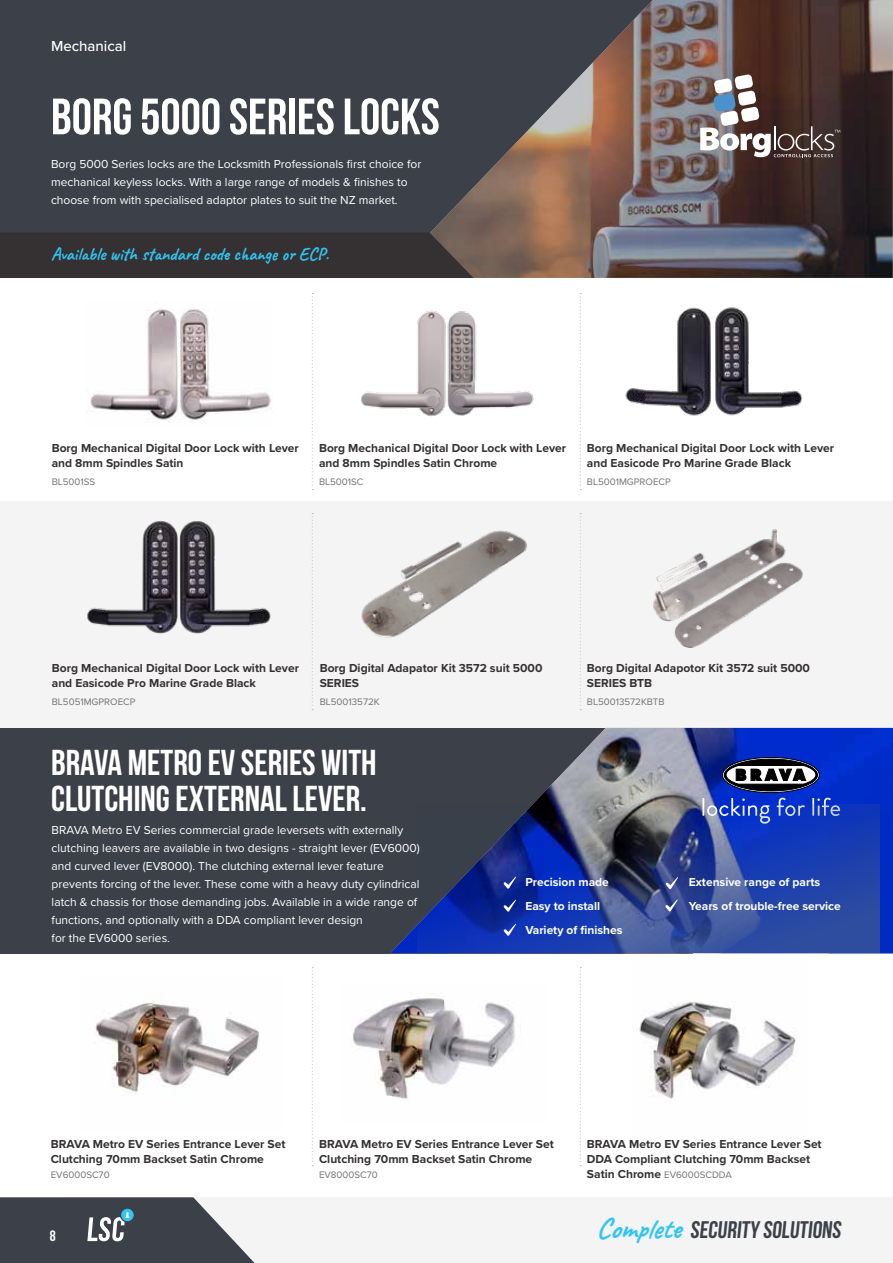
<style>
.page{position:relative;width:893px;height:1263px;background:#fff}
.page>*{position:absolute;margin:0;border:0;box-sizing:border-box;transform-origin:0 0}
.t1{font:700 51px "Bebas Neue";color:#fff}
.t2{font:700 36px/36px "Bebas Neue";color:#fff}
.t3{font:700 24px "Bebas Neue";color:#3b4049}
.t4{font:700 18px "Caveat";color:#32c5f4}
.t5{font:500 15px "Proxima Nova";color:#fff}
.t6{font:700 15px "Bebas Neue";color:#fff}
.t7{font:700 12px/15px "Proxima Nova";color:#353132}
.t8{font:12px/18px "Proxima Nova";color:#fff}
.t9{font:700 12px/24px "Proxima Nova";color:#fff}
.t10{font:9.75px "Proxima Nova";color:#727272}
.s1{font-weight:400;font-size:9.75px;color:#727272}
.s2{font-family:"Caveat";font-size:28.5px;color:#32c5f4}
</style>
<div class="page">
<div style="left:63px;top:1197px;width:830px;height:66px;background:#f4f4f4"></div>
<svg style="left:0;top:1197px;width:255px;height:66px"></svg>
<div style="left:0;top:502px;width:892px;height:227px;background:#f4f4f4"></div>
<div style="left:0;top:728px;width:692px;height:225px;background:#3b4049"></div>
<img style="left:390px;top:728px;width:503px;height:225px">
<svg style="left:722px;top:757px;width:97px;height:36px"></svg>
<div style="left:722px;top:757px;width:97px;height:36px;border:1px solid #000;border-radius:50%"></div>
<div style="left:724px;top:759px;width:93px;height:32px;background:#000;border-radius:50%"></div>
<div style="left:724px;top:759px;width:94px;height:32px;border:1px solid #000;border-radius:50%"></div>
<svg style="left:726px;top:765px;width:90px;height:19px"></svg>
<svg style="left:702px;top:798px;width:68px;height:6px"></svg>
<svg style="left:777px;top:798px;width:28px;height:6px"></svg>
<svg style="left:812px;top:798px;width:28px;height:6px"></svg>
<img style="left:625px;top:307px;width:177px;height:109px">
<img style="left:87px;top:521px;width:184px;height:113px">
<img style="left:361px;top:530px;width:166px;height:108px">
<img style="left:653px;top:529px;width:150px;height:119px">
<img style="left:90px;top:309px;width:181px;height:113px">
<img style="left:361px;top:310px;width:173px;height:107px">
<svg style="left:580px;top:967px;width:1px;height:199px"></svg>
<svg style="left:312px;top:967px;width:1px;height:199px"></svg>
<img style="left:417px;top:804px;width:462px;height:148px">
<svg style="left:503px;top:877px;width:13px;height:12px"></svg>
<svg style="left:504px;top:924px;width:12px;height:12px"></svg>
<svg style="left:666px;top:877px;width:12px;height:12px"></svg>
<svg style="left:503px;top:900px;width:13px;height:12px"></svg>
<svg style="left:665px;top:899px;width:13px;height:13px"></svg>
<svg style="left:580px;top:513px;width:1px;height:197px"></svg>
<svg style="left:580px;top:293px;width:1px;height:197px"></svg>
<svg style="left:312px;top:513px;width:1px;height:197px"></svg>
<svg style="left:312px;top:293px;width:1px;height:197px"></svg>
<div style="left:0;top:0;width:892px;height:277px;background:#3b4049"></div>
<img style="left:387px;top:0;width:506px;height:278px">
<div style="left:0;top:233px;width:474px;height:45px;background:#353132"></div>
<img style="left:95px;top:1002px;width:164px;height:91px">
<img style="left:353px;top:996px;width:162px;height:104px">
<img style="left:639px;top:1001px;width:158px;height:98px">
<svg style="left:700px;top:74px;width:140px;height:83px"></svg>
<p class="t5" style="left:51px;top:35px;width:77px">Mechanical</p>
<h1 class="t1" style="left:51px;top:89px;width:390px">BORG 5000 SERIES LOCKS</h1>
<p class="t8" style="left:51px;top:154px;width:372px">Borg 5000 Series locks are the Locksmith Professionals first choice for mechanical keyless locks. With a large range of models &amp; finishes to choose from with specialised adaptor plates to suit the NZ market.</p>
<h3 class="t4" style="left:51px;top:243px;width:279px">Available with standard code change or ECP.</h3>
<p class="t7" style="left:52px;top:440px;width:249px">Borg Mechanical Digital Door Lock with Lever and 8mm Spindles Satin</p>
<p class="t10" style="left:52px;top:474px;width:45px">BL5001SS</p>
<p class="t7" style="left:319px;top:440px;width:249px">Borg Mechanical Digital Door Lock with Lever and 8mm Spindles Satin Chrome</p>
<p class="t10" style="left:319px;top:474px;width:46px">BL5001SC</p>
<p class="t7" style="left:587px;top:440px;width:249px">Borg Mechanical Digital Door Lock with Lever and Easicode Pro Marine Grade Black</p>
<p class="t10" style="left:587px;top:474px;width:85px">BL5001MGPROECP</p>
<p class="t7" style="left:52px;top:661px;width:249px">Borg Mechanical Digital Door Lock with Lever and Easicode Pro Marine Grade Black</p>
<p class="t10" style="left:52px;top:695px;width:85px">BL5051MGPROECP</p>
<p class="t7" style="left:320px;top:661px;width:224px">Borg Digital Adapator Kit 3572 suit 5000<br>SERIES</p>
<p class="t10" style="left:320px;top:695px;width:61px">BL50013572K</p>
<p class="t7" style="left:587px;top:661px;width:225px">Borg Digital Adapotor Kit 3572 suit 5000<br>SERIES BTB</p>
<p class="t10" style="left:587px;top:695px;width:79px">BL50013572KBTB</p>
<h2 class="t2" style="left:51px;top:744px;width:327px">BRAVA METRO EV SERIES WITH<br>CLUTCHING EXTERNAL LEVER.</h2>
<p class="t8" style="left:52px;top:820px;width:370px">BRAVA Metro EV Series commercial grade leversets with externally clutching leavers are available in two designs - straight lever (EV6000) and curved lever (EV8000). The clutching external lever feature prevents forcing of the lever. These come with a heavy duty cylindrical latch &amp; chassis for those demanding jobs. Available in a wide range of functions, and optionally with a DDA compliant lever design<br>for the EV6000 series.</p>
<p class="t9" style="left:525px;top:870px;width:99px">Precision made<br>Easy to install<br>Variety of finishes</p>
<p class="t9" style="left:689px;top:869px;width:154px">Extensive range of parts<br>Years of trouble-free service</p>
<p class="t7" style="left:51px;top:1137px;width:236px;line-height:14.4px">BRAVA Metro EV Series Entrance Lever Set<br>Clutching 70mm Backset Satin Chrome</p>
<p class="t10" style="left:51px;top:1167px;width:60px">EV6000SC70</p>
<p class="t6" style="left:50px;top:1228px;width:7px">8</p>
<p class="t7" style="left:319px;top:1137px;width:236px;line-height:14.4px">BRAVA Metro EV Series Entrance Lever Set<br>Clutching 70mm Backset Satin Chrome</p>
<p class="t10" style="left:319px;top:1167px;width:60px">EV8000SC70</p>
<p class="t7" style="left:587px;top:1136px;width:236px">BRAVA Metro EV Series Entrance Lever Set<br>DDA Compliant Clutching 70mm Backset<br>Satin Chrome <span class="s1">EV6000SCDDA</span></p>
<h3 class="t3" style="left:596px;top:1217px;width:249px"><span class="s2">Complete</span> SECURITY SOLUTIONS</h3>
</div>
